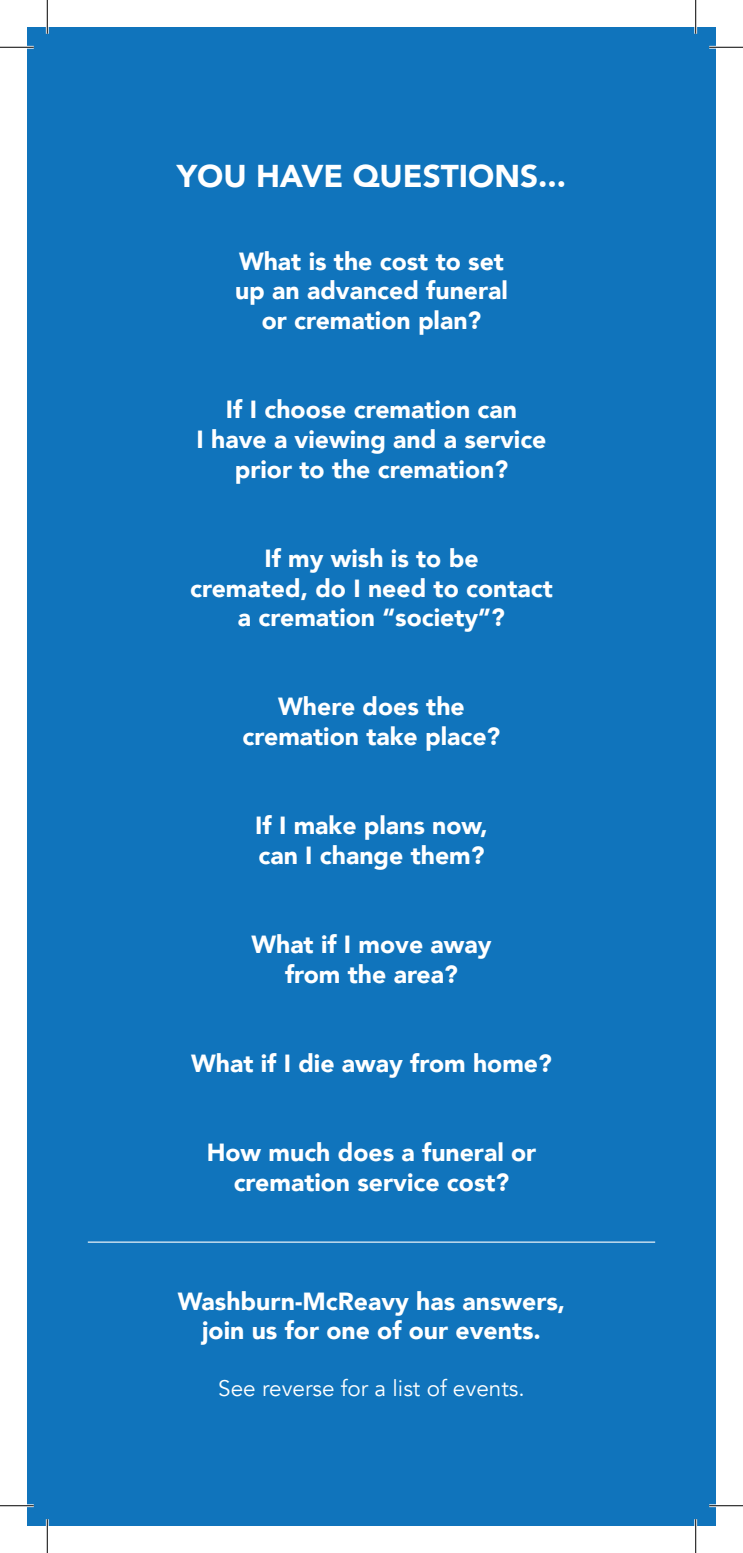
<style>
.page{position:relative;width:743px;height:1553px;background:#fff}
.page>*{position:absolute;margin:0;border:0;box-sizing:border-box;transform-origin:0 0}
.t1{font:900 31.5px "Avenir";color:#fff}
.t2{font:900 24.75px/29.7px "Avenir";color:#fff;text-align:center}
.t3{font:22.5px "Avenir";color:#fff}
</style>
<div class="page">
<div style="left:27px;top:27px;width:689px;height:1499px;background:#1074bc"></div>
<hr style="left:88px;top:1241px;width:567px;height:1px;background:#fff">
<hr style="left:0;top:46px;width:34px;height:3px;background:#fff">
<hr style="left:709px;top:46px;width:33px;height:3px;background:#fff">
<hr style="left:0;top:1504px;width:34px;height:3px;background:#fff">
<hr style="left:709px;top:1504px;width:33px;height:3px;background:#fff">
<hr style="left:46px;top:0;width:3px;height:34px;background:#fff">
<hr style="left:46px;top:1519px;width:3px;height:33px;background:#fff">
<hr style="left:694px;top:0;width:3px;height:34px;background:#fff">
<hr style="left:694px;top:1519px;width:3px;height:33px;background:#fff">
<hr style="left:0;top:47px;width:34px;height:1px;background:#000">
<hr style="left:709px;top:47px;width:33px;height:1px;background:#000">
<hr style="left:0;top:1505px;width:34px;height:1px;background:#000">
<hr style="left:709px;top:1505px;width:33px;height:1px;background:#000">
<hr style="left:47px;top:0;width:1px;height:34px;background:#000">
<hr style="left:47px;top:1519px;width:1px;height:33px;background:#000">
<hr style="left:695px;top:0;width:1px;height:34px;background:#000">
<hr style="left:695px;top:1519px;width:1px;height:33px;background:#000">
<p class="t1" style="left:177px;top:149px;width:391px">YOU HAVE QUESTIONS...</p>
<p class="t2" style="left:235px;top:246px;width:274px">What is the cost to set up an advanced funeral or cremation plan?</p>
<p class="t2" style="left:196px;top:394px;width:351px">If I choose cremation can<br>I have a viewing and a service prior to the cremation?</p>
<p class="t2" style="left:190px;top:543px;width:364px">If my wish is to be<br>cremated, do I need to contact a cremation “society”?</p>
<p class="t2" style="left:242px;top:691px;width:259px">Where does the cremation take place?</p>
<p class="t2" style="left:255px;top:810px;width:234px;text-align:left">If I make plans now, can I change them?</p>
<p class="t2" style="left:251px;top:929px;width:242px">What if I move away from the area?</p>
<p class="t2" style="left:191px;top:1047px;width:362px">What if I die away from home?</p>
<p class="t2" style="left:207px;top:1137px;width:331px">How much does a funeral or cremation service cost?</p>
<p class="t2" style="left:178px;top:1285px;width:389px">Washburn-McReavy has answers, join us for one of our events.</p>
<p class="t3" style="left:218px;top:1374px;width:308px">See reverse for a list of events.</p>
</div>
